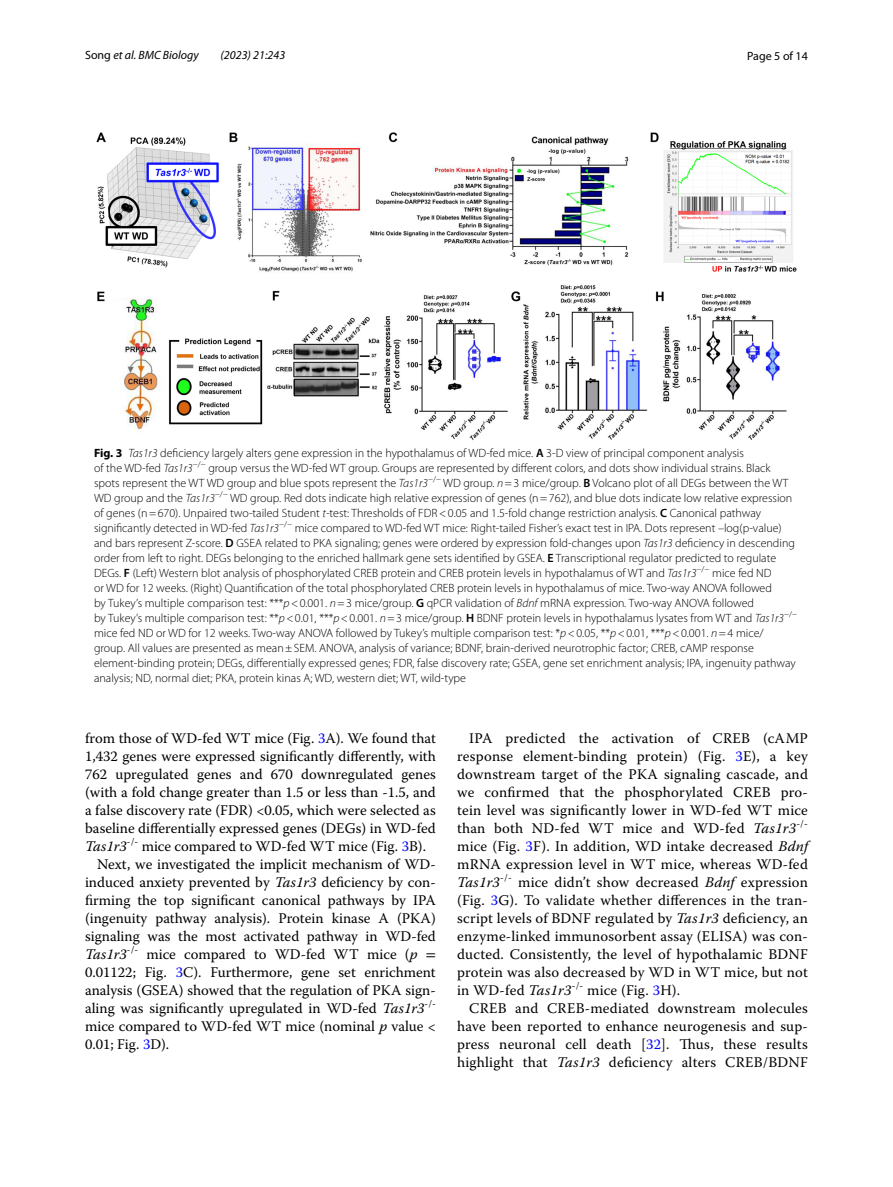
<style>
.page{position:relative;width:893px;height:1187px;background:#fff}
.page>*{position:absolute;margin:0;border:0;box-sizing:border-box;transform-origin:0 0}
.t1{font:14.7px/18px "Warnock Pro";color:#000;text-align:justify}
.t2{font:300 12px/15px "Myriad Pro";color:#000}
.t3{font:italic 12px "Myriad Pro";color:#000}
.t4{font:12px "Myriad Pro";color:#000}
.s1{font-style:normal}
.s2{font-weight:700}
.s3{font-style:italic}
.s4{font-weight:600}
.s5{color:#00f}
.s6{font-family:"STIX"}
</style>
<div class="page">
<img style="left:96px;top:133px;width:701px;height:307px">
<p class="t3" style="left:85px;top:48px;width:115px"><span class="s1">Song</span> et al. BMC Biology</p>
<p class="t3" style="left:221px;top:48px;width:66px">(2023) 21:243</p>
<p class="t4" style="left:747px;top:48px;width:62px">Page 5 of 14</p>
<p class="t2" style="left:94px;top:445px;width:705px"><span class="s2">Fig. 3</span> <span class="s3">Tas1r3</span> deficiency largely alters gene expression in the hypothalamus of WD-fed mice. <span class="s4">A</span> 3-D view of principal component analysis<br>of the WD-fed <span class="s3">Tas1r3</span><sup>−/−</sup> group versus the WD-fed WT group. Groups are represented by different colors, and dots show individual strains. Black spots represent the WT WD group and blue spots represent the <span class="s3">Tas1r3</span><sup>−/−</sup> WD group. <span class="s3">n</span>=3 mice/group. <span class="s4">B</span> Volcano plot of all DEGs between the WT WD group and the <span class="s3">Tas1r3</span><sup>−/−</sup> WD group. Red dots indicate high relative expression of genes (n=762), and blue dots indicate low relative expression of genes (n=670). Unpaired two-tailed Student <span class="s3">t-</span>test: Thresholds of FDR&lt;0.05 and 1.5-fold change restriction analysis. <span class="s4">C</span> Canonical pathway significantly detected in WD-fed <span class="s3">Tas1r3</span><sup>−/−</sup> mice compared to WD-fed WT mice: Right-tailed Fisher’s exact test in IPA. Dots represent –log(p-value) and bars represent Z-score. <span class="s4">D</span> GSEA related to PKA signaling; genes were ordered by expression fold-changes upon <span class="s3">Tas1r3</span> deficiency in descending order from left to right. DEGs belonging to the enriched hallmark gene sets identified by GSEA. <span class="s4">E</span> Transcriptional regulator predicted to regulate DEGs. <span class="s4">F</span> (Left) Western blot analysis of phosphorylated CREB protein and CREB protein levels in hypothalamus of WT and <span class="s3">Tas1r3</span><sup>−/−</sup> mice fed ND<br>or WD for 12 weeks. (Right) Quantification of the total phosphorylated CREB protein levels in hypothalamus of mice. Two-way ANOVA followed<br>by Tukey’s multiple comparison test: ***<span class="s3">p</span>&lt;0.001. <span class="s3">n</span>=3 mice/group. <span class="s4">G</span> qPCR validation of <span class="s3">Bdnf</span> mRNA expression<span class="s3">.</span> Two-way ANOVA followed<br>by Tukey’s multiple comparison test: **<span class="s3">p</span>&lt;0.01, ***<span class="s3">p</span>&lt;0.001. <span class="s3">n</span>=3 mice/group. <span class="s4">H</span> BDNF protein levels in hypothalamus lysates from WT and <span class="s3">Tas1r3</span><sup>−/− </sup>mice fed ND or WD for 12 weeks. Two-way ANOVA followed by Tukey’s multiple comparison test: *<span class="s3">p</span>&lt;0.05, **<span class="s3">p</span>&lt;0.01, ***<span class="s3">p</span>&lt;0.001. <span class="s3">n</span>=4 mice/ group. All values are presented as mean±SEM. ANOVA, analysis of variance; BDNF, brain-derived neurotrophic factor; CREB, cAMP response element-binding protein; DEGs, differentially expressed genes; FDR, false discovery rate; GSEA, gene set enrichment analysis; IPA, ingenuity pathway analysis; ND, normal diet; PKA, protein kinas A; WD, western diet; WT, wild-type</p>
<p class="t1" style="left:85px;top:728px;width:352px">from those of WD-fed WT mice (Fig. <span class="s5">3</span>A). We found that</p>
<p class="t1" style="left:85px;top:746px;width:352px">1,432 genes were expressed significantly differently, with</p>
<p class="t1" style="left:85px;top:764px;width:352px">762 upregulated genes and 670 downregulated genes</p>
<p class="t1" style="left:85px;top:782px;width:352px">(with a fold change greater than 1.5 or less than -1.5, and</p>
<p class="t1" style="left:85px;top:800px;width:352px">a false discovery rate (FDR) &lt;0.05, which were selected as</p>
<p class="t1" style="left:85px;top:818px;width:352px">baseline differentially expressed genes (DEGs) in WD-fed</p>
<p class="t1" style="left:85px;top:836px;width:343px"><span class="s3">Tas1r3</span><sup>-/-</sup> mice compared to WD-fed WT mice (Fig. <span class="s5">3</span>B).</p>
<p class="t1" style="left:97px;top:854px;width:340px">Next, we investigated the implicit mechanism of WD-</p>
<p class="t1" style="left:85px;top:872px;width:352px">induced anxiety prevented by <span class="s3">Tas1r3</span> deficiency by con-</p>
<p class="t1" style="left:85px;top:890px;width:352px">firming the top significant canonical pathways by IPA</p>
<p class="t1" style="left:85px;top:908px;width:352px">(ingenuity pathway analysis). Protein kinase A (PKA)</p>
<p class="t1" style="left:85px;top:926px;width:352px">signaling was the most activated pathway in WD-fed</p>
<p class="t1" style="left:85px;top:944px;width:352px"><span class="s3">Tas1r3</span><sup>-/-</sup> mice compared to WD-fed WT mice (<span class="s3">p</span> <span class="s6">=</span></p>
<p class="t1" style="left:85px;top:962px;width:352px">0.01122; Fig. <span class="s5">3</span>C). Furthermore, gene set enrichment</p>
<p class="t1" style="left:85px;top:980px;width:352px">analysis (GSEA) showed that the regulation of PKA sign-</p>
<p class="t1" style="left:85px;top:998px;width:352px">aling was significantly upregulated in WD-fed <span class="s3">Tas1r3</span><sup>-/-</sup></p>
<p class="t1" style="left:85px;top:1016px;width:352px">mice compared to WD-fed WT mice (nominal <span class="s3">p</span> value &lt;</p>
<p class="t1" style="left:85px;top:1034px;width:86px">0.01; Fig. <span class="s5">3</span>D).</p>
<p class="t1" style="left:457px;top:728px;width:352px;text-indent:12px">IPA predicted the activation of CREB (cAMP response element-binding protein) (Fig. <span class="s5">3</span>E), a key downstream target of the PKA signaling cascade, and we confirmed that the phosphorylated CREB pro&shy;tein level was significantly lower in WD-fed WT mice than both ND-fed WT mice and WD-fed <span class="s3">Tas1r3</span><sup>-/- </sup>mice (Fig. <span class="s5">3</span>F). In addition, WD intake decreased <span class="s3">Bdnf </span>mRNA expression level in WT mice, whereas WD-fed <span class="s3">Tas1r3</span><sup>-/-</sup> mice didn’t show decreased <span class="s3">Bdnf</span> expression (Fig. <span class="s5">3</span>G). To validate whether differences in the tran&shy;script levels of BDNF regulated by <span class="s3">Tas1r3</span> deficiency, an enzyme-linked immunosorbent assay (ELISA) was con&shy;ducted. Consistently, the level of hypothalamic BDNF protein was also decreased by WD in WT mice, but not in WD-fed <span class="s3">Tas1r3</span><sup>-/-</sup> mice (Fig. <span class="s5">3</span>H).</p>
<p class="t1" style="left:457px;top:998px;width:352px;text-indent:12px">CREB and CREB-mediated downstream molecules have been reported to enhance neurogenesis and sup&shy;press neuronal cell death [<span class="s5">32</span>]. Thus, these results highlight that <span class="s3">Tas1r3</span> deficiency alters CREB/BDNF</p>
</div>
